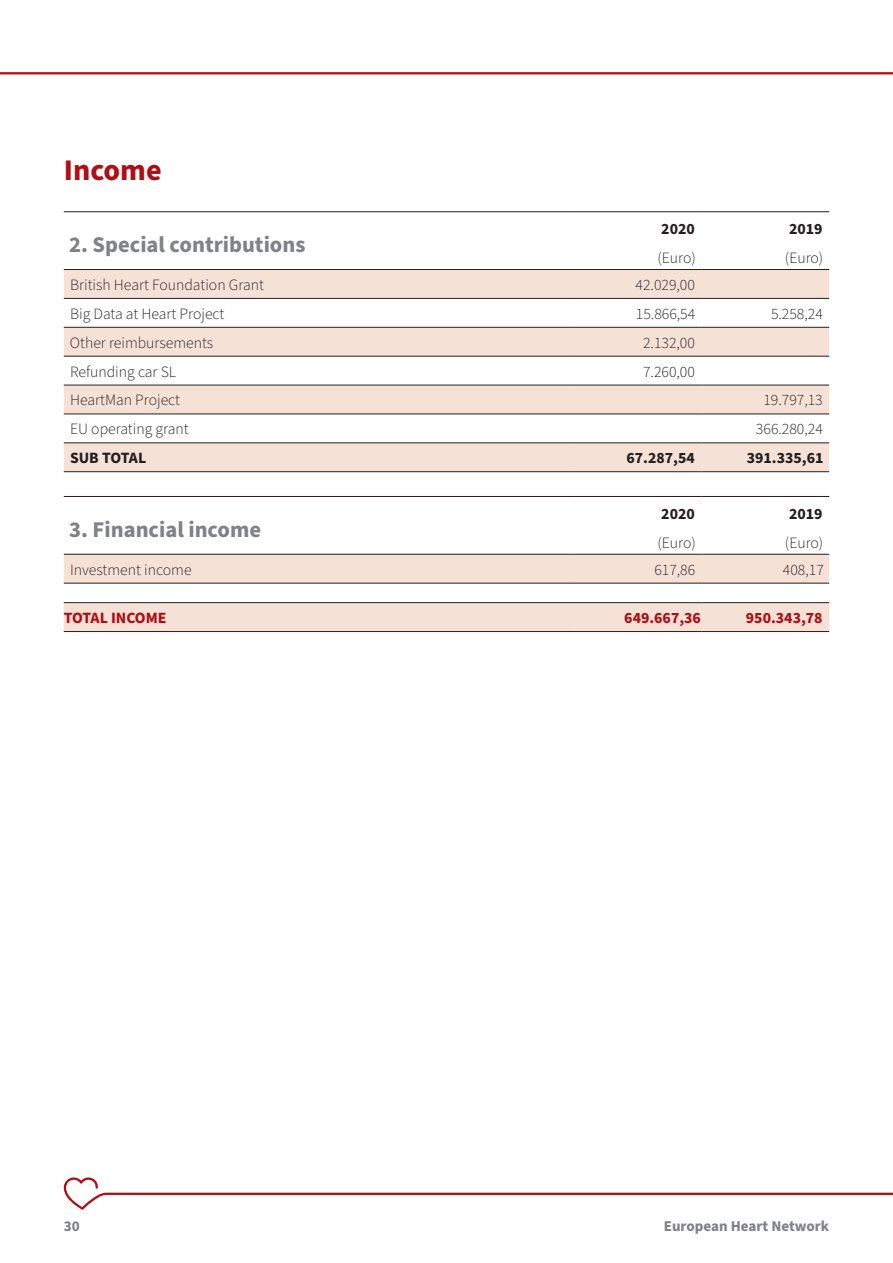
<style>
.page{position:relative;width:893px;height:1263px;background:#fff}
.page>*{position:absolute;margin:0;border:0;box-sizing:border-box;transform-origin:0 0}
.t1{font:700 30px "Source Sans Pro";color:#b00d15}
.t2{font:700 22.5px "Source Sans Pro";color:#808285}
.t3{font:300 15.75px "Source Sans Pro";color:#231f20}
.t4{font:700 15.75px "Source Sans Pro";color:#231f20}
.t5{font:700 15.75px "Source Sans Pro";color:#b00d15}
.t6{font:700 15px "Source Sans Pro";color:#808285}
</style>
<div class="page">
<hr style="left:105px;top:1193px;width:788px;height:2px;background:#b00d15">
<svg style="left:0;top:72px;width:893px;height:3px;background:#c3484e"></svg>
<svg style="left:64px;top:1177px;width:41px;height:33px"></svg>
<svg style="left:64px;top:270px;width:765px;height:201px;fill:#f6e1d7"></svg>
<hr style="left:64px;top:211px;width:510px;height:1px;background:#231f20">
<hr style="left:574px;top:211px;width:128px;height:1px;background:#231f20">
<hr style="left:702px;top:211px;width:127px;height:1px;background:#231f20">
<hr style="left:64px;top:269px;width:510px;height:1px;background:#231f20">
<hr style="left:574px;top:269px;width:128px;height:1px;background:#231f20">
<hr style="left:702px;top:269px;width:127px;height:1px;background:#231f20">
<hr style="left:64px;top:298px;width:510px;height:1px;background:#231f20">
<hr style="left:574px;top:298px;width:128px;height:1px;background:#231f20">
<hr style="left:702px;top:298px;width:127px;height:1px;background:#231f20">
<hr style="left:64px;top:327px;width:510px;height:1px;background:#231f20">
<hr style="left:574px;top:327px;width:128px;height:1px;background:#231f20">
<hr style="left:702px;top:327px;width:127px;height:1px;background:#231f20">
<hr style="left:64px;top:356px;width:510px;height:1px;background:#231f20">
<hr style="left:574px;top:356px;width:128px;height:1px;background:#231f20">
<hr style="left:702px;top:356px;width:127px;height:1px;background:#231f20">
<hr style="left:64px;top:385px;width:510px;height:1px;background:#231f20">
<hr style="left:574px;top:385px;width:128px;height:1px;background:#231f20">
<hr style="left:702px;top:385px;width:127px;height:1px;background:#231f20">
<hr style="left:64px;top:414px;width:510px;height:1px;background:#231f20">
<hr style="left:574px;top:414px;width:128px;height:1px;background:#231f20">
<hr style="left:702px;top:414px;width:127px;height:1px;background:#231f20">
<hr style="left:64px;top:442px;width:510px;height:1px;background:#231f20">
<hr style="left:574px;top:442px;width:128px;height:1px;background:#231f20">
<hr style="left:702px;top:442px;width:127px;height:1px;background:#231f20">
<hr style="left:64px;top:471px;width:510px;height:1px;background:#231f20">
<hr style="left:574px;top:471px;width:128px;height:1px;background:#231f20">
<hr style="left:702px;top:471px;width:127px;height:1px;background:#231f20">
<div style="left:64px;top:555px;width:765px;height:28px;background:#f6e1d7"></div>
<hr style="left:64px;top:496px;width:510px;height:1px;background:#231f20">
<hr style="left:574px;top:496px;width:128px;height:1px;background:#231f20">
<hr style="left:702px;top:496px;width:127px;height:1px;background:#231f20">
<hr style="left:64px;top:554px;width:510px;height:1px;background:#231f20">
<hr style="left:574px;top:554px;width:128px;height:1px;background:#231f20">
<hr style="left:702px;top:554px;width:127px;height:1px;background:#231f20">
<hr style="left:64px;top:583px;width:510px;height:1px;background:#231f20">
<hr style="left:574px;top:583px;width:128px;height:1px;background:#231f20">
<hr style="left:702px;top:583px;width:127px;height:1px;background:#231f20">
<div style="left:64px;top:603px;width:765px;height:28px;background:#f6e1d7"></div>
<hr style="left:64px;top:602px;width:510px;height:1px;background:#231f20">
<hr style="left:574px;top:602px;width:128px;height:1px;background:#231f20">
<hr style="left:702px;top:602px;width:127px;height:1px;background:#231f20">
<hr style="left:64px;top:631px;width:510px;height:1px;background:#231f20">
<hr style="left:574px;top:631px;width:128px;height:1px;background:#231f20">
<hr style="left:702px;top:631px;width:127px;height:1px;background:#231f20">
<h1 class="t1" style="left:64px;top:149px;width:99px">Income</h1>
<h2 class="t2" style="left:69px;top:229px;width:238px">2. Special contributions</h2>
<p class="t4" style="left:661px;top:218px;width:35px">2020</p>
<p class="t4" style="left:789px;top:218px;width:35px">2019</p>
<p class="t3" style="left:657px;top:247px;width:40px">(Euro)</p>
<p class="t3" style="left:785px;top:247px;width:40px">(Euro)</p>
<p class="t3" style="left:70px;top:274px;width:195px">British Heart Foundation Grant</p>
<p class="t3" style="left:636px;top:274px;width:61px">42.029,00</p>
<p class="t3" style="left:70px;top:303px;width:156px">Big Data at Heart Project</p>
<p class="t3" style="left:636px;top:303px;width:61px">15.866,54</p>
<p class="t3" style="left:771px;top:303px;width:53px">5.258,24</p>
<p class="t3" style="left:70px;top:332px;width:145px">Other reimbursements</p>
<p class="t3" style="left:643px;top:332px;width:53px">2.132,00</p>
<p class="t3" style="left:70px;top:361px;width:108px">Refunding car SL</p>
<p class="t3" style="left:643px;top:361px;width:53px">7.260,00</p>
<p class="t3" style="left:70px;top:390px;width:112px">HeartMan Project</p>
<p class="t3" style="left:763px;top:390px;width:61px">19.797,13</p>
<p class="t3" style="left:70px;top:419px;width:120px">EU operating grant</p>
<p class="t3" style="left:756px;top:419px;width:68px">366.280,24</p>
<p class="t4" style="left:70px;top:447px;width:78px">SUB TOTAL</p>
<p class="t4" style="left:626px;top:447px;width:70px">67.287,54</p>
<p class="t4" style="left:747px;top:447px;width:78px">391.335,61</p>
<h2 class="t2" style="left:69px;top:514px;width:193px">3. Financial income</h2>
<p class="t4" style="left:661px;top:503px;width:35px">2020</p>
<p class="t4" style="left:789px;top:503px;width:35px">2019</p>
<p class="t3" style="left:657px;top:532px;width:40px">(Euro)</p>
<p class="t3" style="left:785px;top:532px;width:40px">(Euro)</p>
<p class="t3" style="left:70px;top:559px;width:123px">Investment income</p>
<p class="t3" style="left:654px;top:559px;width:42px">617,86</p>
<p class="t3" style="left:783px;top:559px;width:42px">408,17</p>
<p class="t5" style="left:64px;top:607px;width:104px">TOTAL INCOME</p>
<p class="t5" style="left:624px;top:607px;width:78px">649.667,36</p>
<p class="t5" style="left:746px;top:607px;width:78px">950.343,78</p>
<p class="t6" style="left:64px;top:1215px;width:17px">30</p>
<p class="t6" style="left:664px;top:1215px;width:167px">European Heart Network</p>
</div>
